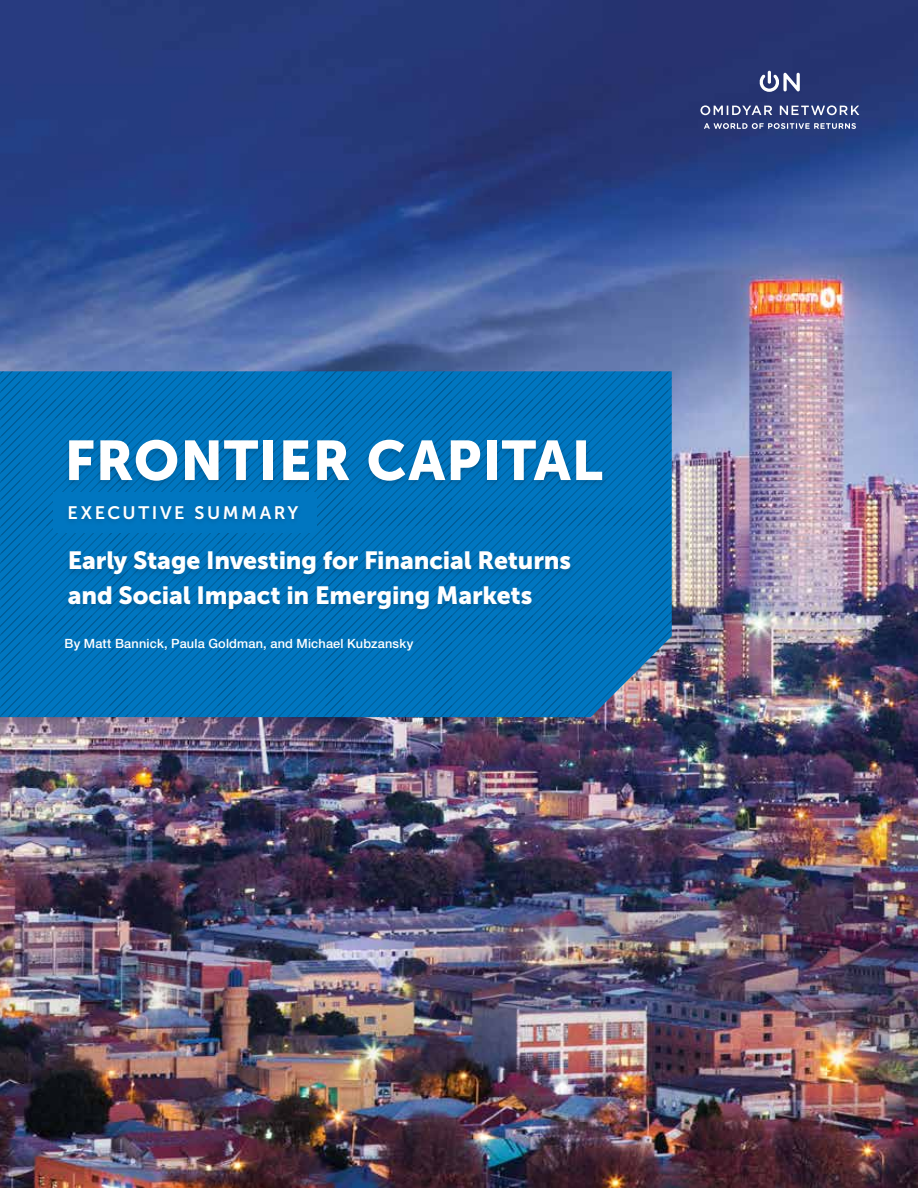
<style>
.page{position:relative;width:918px;height:1188px;background:#fff}
.page>*{position:absolute;margin:0;border:0;box-sizing:border-box;transform-origin:0 0}
.t1{font:55.5px "Museo Sans 900";letter-spacing:.015em;color:#fff}
.t2{font:24.75px/34.5px "Museo Sans 900";letter-spacing:-.005em;color:#fff}
.t3{font:18px "Museo Sans 700";letter-spacing:.145em;color:#fff}
.t4{font:500 12.75px "Helvetica Neue LT Pro";letter-spacing:.015em;color:#fff}
</style>
<div class="page">
<img style="left:0;top:0;width:918px;height:1188px">
<svg style="left:0;top:371px;width:672px;height:346px;background:#0472b7"></svg>
<svg style="left:759px;top:71px;width:41px;height:21px"></svg>
<svg style="left:700px;top:105px;width:159px;height:10px"></svg>
<svg style="left:704px;top:123px;width:152px;height:6px"></svg>
<div style="left:54px;top:492px;width:263px;height:41px;background:#0076c0"></div>
<div style="left:64px;top:438px;width:543px;height:179px;background:#000;opacity:.15"></div>
<h1 class="t1" style="left:64px;top:429px;width:540px">FRONTIER CAPITAL</h1>
<p class="t3" style="left:68px;top:503px;width:232px">EXECUTIVE SUMMARY</p>
<p class="t2" style="left:68px;top:543px;width:505px">Early Stage Investing for Financial Returns and Social Impact in Emerging Markets</p>
<p class="t4" style="left:64px;top:636px;width:350px">By Matt Bannick, Paula Goldman, and Michael Kubzansky</p>
</div>
